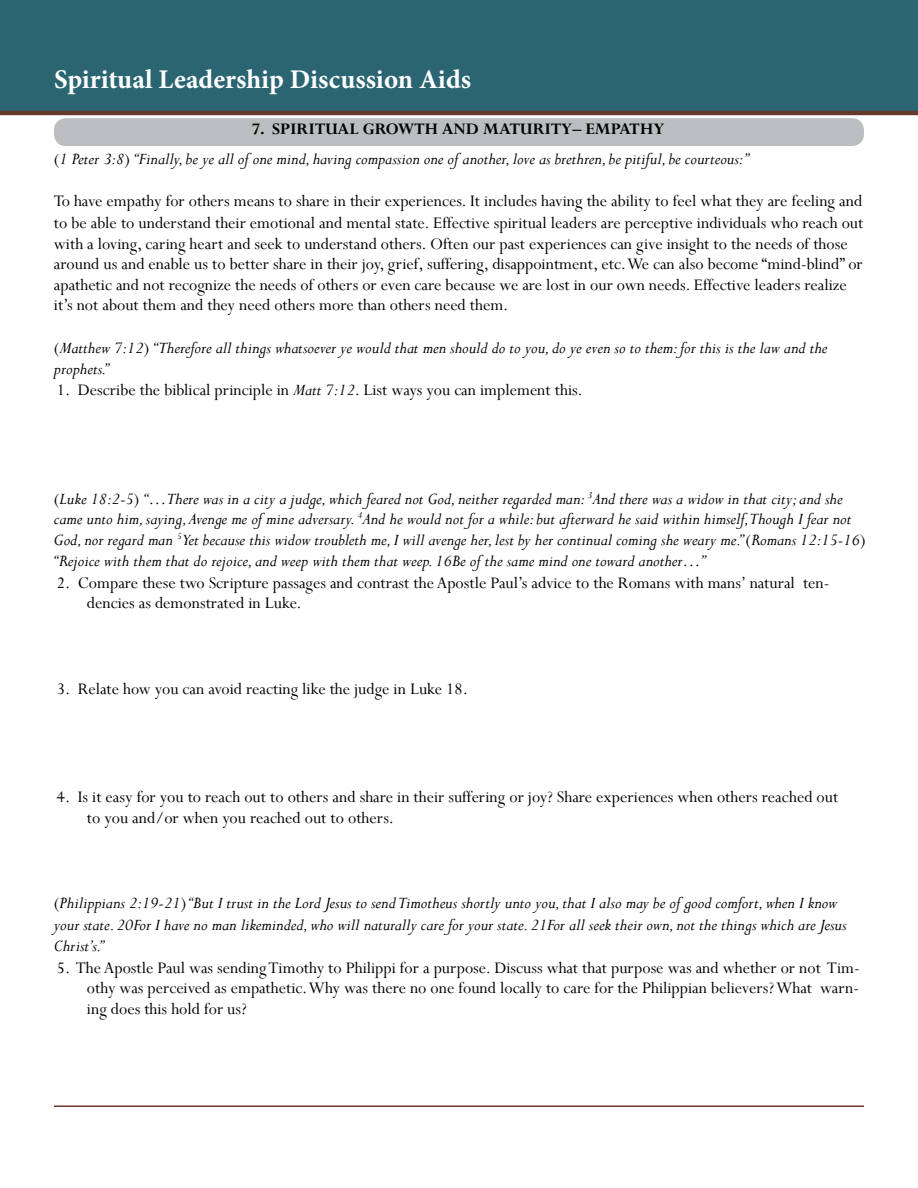
<style>
.page{position:relative;width:918px;height:1188px;background:#fff}
.page>*{position:absolute;margin:0;border:0;box-sizing:border-box;transform-origin:0 0}
.Paragraph_Style1{font:700 27px "Minion Pro";color:#fff}
.Paragraph_Style13{font:italic 18px/20.5px "Perpetua";color:#000}
.Paragraph_Style3{font:18px/20.5px "Perpetua";color:#000}
.Paragraph_Style56{font:18px/20.5px "Perpetua";color:#000;text-align:justify}
.Paragraph_Style54{font:18px/20.5px "Perpetua";color:#000}
.Paragraph_Style52{font:italic 18px/20.5px "Perpetua";color:#000}
.Paragraph_Style13-2{font:18px "Perpetua";color:#000}
.Paragraph_Style4{font:italic 18px "Perpetua";color:#000}
.Paragraph_Style37{font:18px "Perpetua";color:#000}
.Paragraph_Style53{font:18px "Perpetua";color:#000}
.Paragraph_Style55{font:18px "Perpetua";color:#000}
.Paragraph_Style38{font:18px "Perpetua";color:#000}
.Paragraph_Style1-2{font:700 18px "Perpetua";color:#000}
.s1{font-style:normal}
.s2{font-style:italic}
</style>
<div class="page">
<div style="left:0;top:0;width:918px;height:113px;background:#2b6572"></div>
<hr style="left:0;top:111px;width:918px;height:4px;background:#663a2a">
<div style="left:54px;top:118px;width:810px;height:28px;background:#bbbdc0"></div>
<hr style="left:54px;top:1106px;width:810px;height:1px;background:#663a2a">
<p class="Paragraph_Style1" style="left:54px;top:60px;width:419px">Spiritual Leadership Discussion Aids</p>
<p class="Paragraph_Style1-2" style="left:252px;top:118px;width:414px">7. SPIRITUAL GROWTH AND MATURITY– EMPATHY</p>
<p class="Paragraph_Style4" style="left:54px;top:148px;width:696px"><span class="s1">(</span>1 Peter 3:8<span class="s1">)</span> “Finally, be ye all of one mind, having compassion one of another, love as brethren, be pitiful, be courteous:”</p>
<p class="Paragraph_Style13-2" style="left:54px;top:190px;width:810px">To have empathy for others means to share in their experiences. It includes having the ability to feel what they are feeling and</p>
<p class="Paragraph_Style3" style="left:54px;top:213px;width:811px">to be able to understand their emotional and mental state. Effective spiritual leaders are perceptive individuals who reach out with a loving, caring heart and seek to understand others. Often our past experiences can give insight to the needs of those around us and enable us to better share in their joy, grief, suffering, disappointment, etc. We can also become “mind-blind” or apathetic and not recognize the needs of others or even care because we are lost in our own needs. Effective leaders realize it’s not about them and they need others more than others need them.</p>
<p class="Paragraph_Style52" style="left:54px;top:337px;width:775px"><span class="s1">(</span>Matthew 7:12<span class="s1">)</span> “Therefore all things whatsoever ye would that men should do to you, do ye even so to them: for this is the law and the prophets.”</p>
<p class="Paragraph_Style53" style="left:57px;top:378px;width:527px">1. Describe the biblical principle in <span class="s2">Matt 7:12</span>. List ways you can implement this.</p>
<p class="Paragraph_Style13" style="left:54px;top:488px;width:813px"><span class="s1">(</span>Luke 18:2-5<span class="s1">)</span> “…There was in a city a judge, which feared not God, neither regarded man: <sup>3</sup>And there was a widow in that city; and she came unto him, saying, Avenge me of mine adversary. <sup>4</sup>And he would not for a while: but afterward he said within himself,Though I fear not God, nor regard man <sup>5</sup>Yet because this widow troubleth me, I will avenge her, lest by her continual coming she weary me.” <span class="s1">(</span>Romans 12:15-16<span class="s1">) </span>“Rejoice with them that do rejoice, and weep with them that weep. 16Be of the same mind one toward another…”</p>
<p class="Paragraph_Style54" style="left:87px;top:572px;width:744px;text-indent:-30px">2. Compare these two Scripture passages and contrast the Apostle Paul’s advice to the Romans with mans’ natural ten&shy;dencies as demonstrated in Luke.</p>
<p class="Paragraph_Style55" style="left:57px;top:677px;width:413px">3. Relate how you can avoid reacting like the judge in Luke 18.</p>
<p class="Paragraph_Style37" style="left:57px;top:785px;width:783px">4. Is it easy for you to reach out to others and share in their suffering or joy? Share experiences when others reached out</p>
<p class="Paragraph_Style38" style="left:87px;top:806px;width:308px">to you and/or when you reached out to others.</p>
<p class="Paragraph_Style13" style="left:54px;top:892px;width:785px"><span class="s1">(</span>Philippians 2:19-21<span class="s1">)</span> “But I trust in the Lord Jesus to send Timotheus shortly unto you, that I also may be of good comfort, when I know</p>
<p class="Paragraph_Style13" style="left:54px;top:914px;width:794px">your state. 20For I have no man likeminded, who will naturally care for your state. 21For all seek their own, not the things which are Jesus<br>Christ’s.”</p>
<p class="Paragraph_Style56" style="left:87px;top:957px;width:774px;text-indent:-30px">5. The Apostle Paul was sending Timothy to Philippi for a purpose. Discuss what that purpose was and whether or not Tim&shy;othy was perceived as empathetic. Why was there no one found locally to care for the Philippian believers? What warn&shy;ing does this hold for us?</p>
</div>
